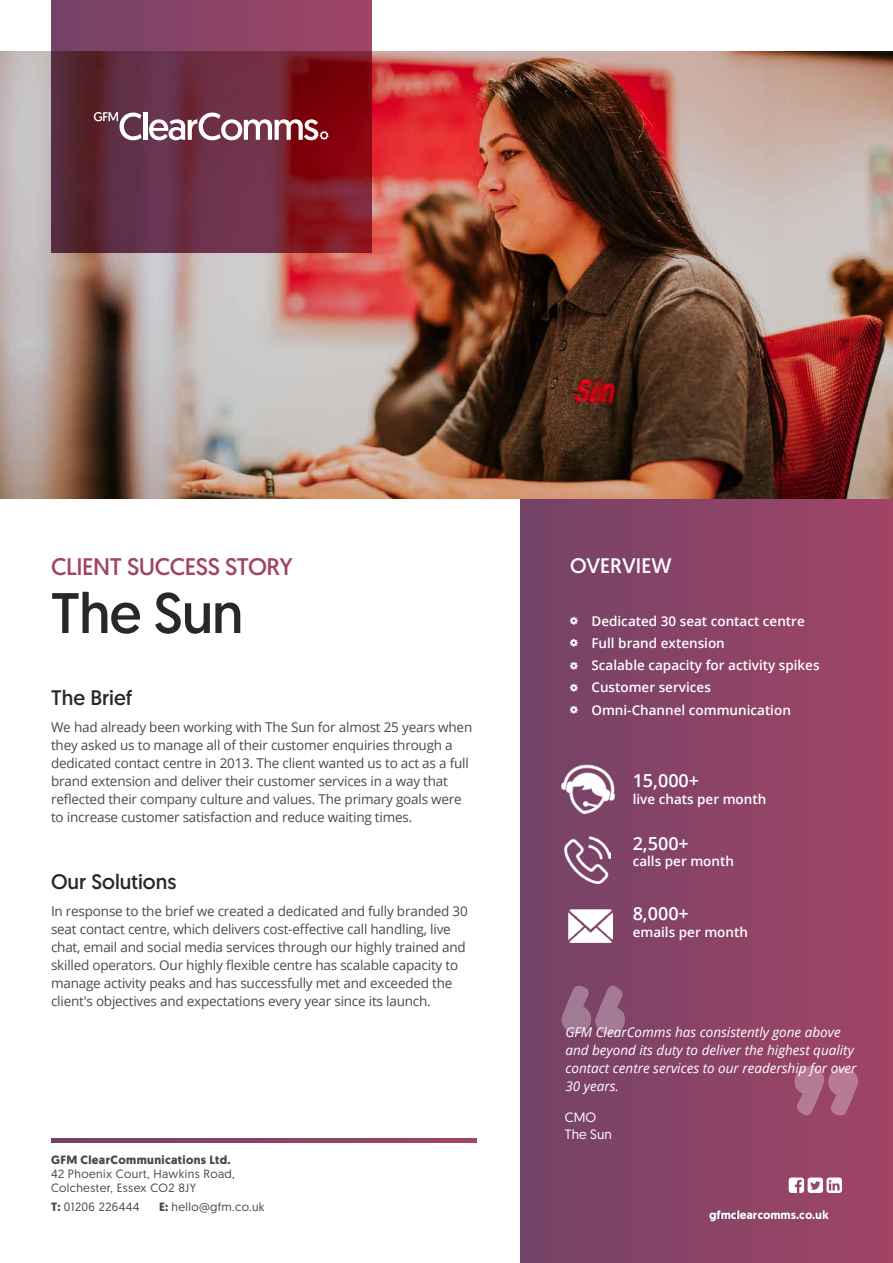
<style>
.page{position:relative;width:893px;height:1263px;background:#fff}
.page>*{position:absolute;margin:0;border:0;box-sizing:border-box;transform-origin:0 0}
.t1{font:57px "Geomanist";letter-spacing:-.02em;color:#282827}
.t2{font:24px "Geomanist";letter-spacing:-.02em;color:#a14466}
.t3{font:21px "Geomanist";color:#282827}
.t4{font:21px "Geomanist";color:#fff}
.t5{font:600 18px "Open Sans";color:#fff}
.t6{font:13.5px/18px "Open Sans";letter-spacing:-.015em;color:#4a4a49}
.t7{font:600 13.5px/22.2px "Open Sans";color:#fff}
.t8{font:italic 13.5px/18px "Open Sans";color:#fff}
.t9{font:13.5px/16.5px "Geomanist";color:#fff}
.t10{font:12px/14.2px "Geomanist";letter-spacing:.03em;color:#4a4a49}
.t11{font:700 12px "Geomanist";letter-spacing:.03em;color:#4a4a49}
.t12{font:700 12px "Geomanist";color:#fff}
.s1{font-weight:700}
</style>
<div class="page">
<svg style="left:51px;top:1138px;width:425px;height:4px"></svg>
<div style="left:521px;top:498px;width:372px;height:765px;background:linear-gradient(to right,#734367,#a14466)"></div>
<img style="left:0;top:51px;width:893px;height:447px">
<svg style="left:51px;top:0;width:320px;height:252px"></svg>
<hr style="left:143px;top:112px;width:4px;height:28px;background:#fff">
<svg style="left:94px;top:112px;width:48px;height:28px"></svg>
<svg style="left:149px;top:113px;width:180px;height:27px"></svg>
<svg style="left:561px;top:986px;width:64px;height:49px"></svg>
<svg style="left:794px;top:1066px;width:64px;height:49px"></svg>
<svg style="left:789px;top:1177px;width:53px;height:16px"></svg>
<img style="left:568px;top:910px;width:44px;height:32px">
<img style="left:564px;top:836px;width:47px;height:48px">
<img style="left:559px;top:760px;width:58px;height:56px">
<svg style="left:570px;top:617px;width:8px;height:8px"></svg>
<svg style="left:570px;top:639px;width:8px;height:8px"></svg>
<svg style="left:570px;top:662px;width:8px;height:7px"></svg>
<svg style="left:570px;top:684px;width:8px;height:8px"></svg>
<svg style="left:570px;top:706px;width:8px;height:8px"></svg>
<h2 class="t2" style="left:51px;top:551px;width:243px">CLIENT SUCCESS STORY</h2>
<h1 class="t1" style="left:51px;top:576px;width:194px">The Sun</h1>
<h3 class="t3" style="left:51px;top:684px;width:83px">The Brief</h3>
<p class="t6" style="left:51px;top:717px;width:423px">We had already been working with The Sun for almost 25 years when they asked us to manage all of their customer enquiries through a dedicated contact centre in 2013. The client wanted us to act as a full brand extension and deliver their customer services in a way that reflected their company culture and values. The primary goals were to increase customer satisfaction and reduce waiting times.</p>
<h3 class="t3" style="left:51px;top:868px;width:127px">Our Solutions</h3>
<p class="t6" style="left:51px;top:901px;width:418px">In response to the brief we created a dedicated and fully branded 30 seat contact centre, which delivers cost-effective call handling, live chat, email and social media services through our highly trained and skilled operators. Our highly flexible centre has scalable capacity to manage activity peaks and has successfully met and exceeded the client's objectives and expectations every year since its launch.</p>
<p class="t11" style="left:51px;top:1151px;width:181px">GFM ClearCommunications Ltd.</p>
<p class="t10" style="left:51px;top:1166px;width:185px">42 Phoenix Court, Hawkins Road,<br>Colchester, Essex CO2 8JY</p>
<p class="t10" style="left:51px;top:1200px;width:90px"><span class="s1">T:</span> 01206 226444</p>
<p class="t10" style="left:159px;top:1200px;width:107px"><span class="s1">E:</span> hello@gfm.co.uk</p>
<h3 class="t4" style="left:570px;top:552px;width:103px">OVERVIEW</h3>
<p class="t7" style="left:591px;top:609px;width:230px">Dedicated 30 seat contact centre<br>Full brand extension<br>Scalable capacity for activity spikes<br>Customer services<br>Omni-Channel communication</p>
<h3 class="t5" style="left:633px;top:768px;width:68px">15,000+</h3>
<p class="t7" style="left:633px;top:787px;width:135px">live chats per month</p>
<h3 class="t5" style="left:633px;top:831px;width:58px">2,500+</h3>
<p class="t7" style="left:633px;top:850px;width:103px">calls per month</p>
<h3 class="t5" style="left:633px;top:901px;width:58px">8,000+</h3>
<p class="t7" style="left:633px;top:920px;width:117px">emails per month</p>
<p class="t8" style="left:565px;top:1023px;width:293px">GFM ClearComms has consistently gone above and beyond its duty to deliver the highest quality contact centre services to our readership for over 30 years.</p>
<p class="t9" style="left:565px;top:1109px;width:48px">CMO<br>The Sun</p>
<p class="t12" style="left:709px;top:1206px;width:121px">gfmclearcomms.co.uk</p>
</div>
